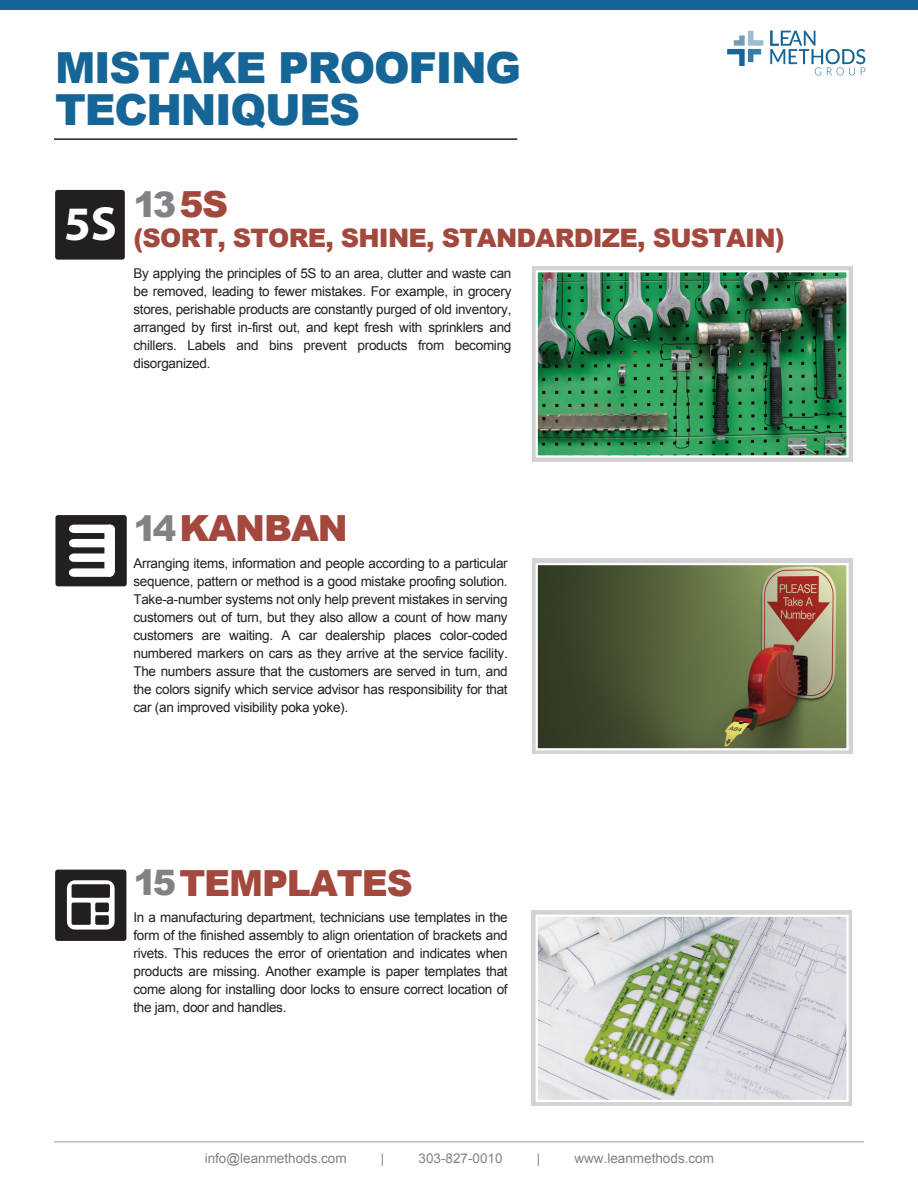
<style>
.page{position:relative;width:918px;height:1188px;background:#fff}
.page>*{position:absolute;margin:0;border:0;box-sizing:border-box;transform-origin:0 0}
.t1{font:700 48.15px "Myriad Pro";color:#fff}
.t2{font:900 42.9px/42px "Arial";letter-spacing:-.03em;color:#156597}
.t3{font:900 36px "Arial";letter-spacing:-.03em;color:#a3483d}
.t4{font:900 35.1px "Arial";color:#808285}
.t5{font:900 25.5px "Arial";letter-spacing:-.03em;color:#a3483d}
.t6{font:13.5px/18px "Arial";letter-spacing:-.02em;color:#231f20;text-align:justify}
.t7{font:13.5px "Arial";color:#808285}
.s1{font-size:36px;color:#a3483d}
.s2{font-size:35.1px;color:#808285}
</style>
<div class="page">
<div style="left:55px;top:870px;width:71px;height:71px;background:#231f20;border-radius:3px"></div>
<div style="left:67px;top:880px;width:48px;height:50px;background:#fff;border-radius:8px"></div>
<div style="left:72px;top:884px;width:38px;height:14px;background:#231f20;border-radius:2px"></div>
<div style="left:72px;top:903px;width:19px;height:22px;background:#231f20;border-radius:2px"></div>
<div style="left:95px;top:903px;width:14px;height:9px;background:#231f20;border-radius:2px"></div>
<div style="left:95px;top:915px;width:14px;height:10px;background:#231f20;border-radius:2px"></div>
<div style="left:55px;top:515px;width:72px;height:71px;background:#231f20;border-radius:3px"></div>
<svg style="left:69px;top:525px;width:46px;height:52px"></svg>
<div style="left:55px;top:190px;width:70px;height:70px;background:#231f20;border-radius:3px"></div>
<div style="left:532px;top:266px;width:320px;height:196px;background:#d1d2d4"></div>
<img style="left:539px;top:273px;width:307px;height:182px">
<div style="left:536px;top:270px;width:313px;height:188px;border:2px solid #fff"></div>
<div style="left:532px;top:911px;width:320px;height:195px;background:linear-gradient(to right,#d1d2d4,#d1d2d4)"></div>
<img style="left:539px;top:918px;width:307px;height:181px">
<div style="left:536px;top:915px;width:313px;height:187px;border:2px solid #fff"></div>
<div style="left:532px;top:558px;width:321px;height:195px;background:linear-gradient(to right,#d8d9da,#d8d9da)"></div>
<img style="left:539px;top:566px;width:307px;height:181px">
<div style="left:536px;top:563px;width:313px;height:187px;border:2px solid #fff"></div>
<hr style="left:54px;top:1142px;width:810px;height:1px;background:#989999">
<div style="left:0;top:0;width:918px;height:10px;background:#156597"></div>
<hr style="left:54px;top:138px;width:463px;height:2px;background:#231f20">
<svg style="left:770px;top:31px;width:95px;height:44px"></svg>
<svg style="left:727px;top:31px;width:36px;height:35px"></svg>
<h2 class="t2" style="left:55px;top:46px;width:468px">MISTAKE PROOFING<br>TECHNIQUES</h2>
<h1 class="t1" style="left:64px;top:192px;width:54px">5S</h1>
<h3 class="t4" style="left:133px;top:179px;width:96px">13<span class="s1">5S</span></h3>
<h3 class="t5" style="left:133px;top:220px;width:653px">(SORT, STORE, SHINE, STANDARDIZE, SUSTAIN)</h3>
<p class="t6" style="left:133px;top:264px;width:380px">By applying the principles of 5S to an area, clutter and waste can be removed, leading to fewer mistakes. For example, in grocery stores, perishable products are constantly purged of old inventory, arranged by first in-first out, and kept fresh with sprinklers and chillers. Labels and bins prevent products from becoming disorganized.</p>
<h3 class="t3" style="left:133px;top:502px;width:216px"><span class="s2">14</span>KANBAN</h3>
<p class="t6" style="left:133px;top:555px;width:376px">Arranging items, information and people according to a particular sequence, pattern or method is a good mistake proofing solution.<br>Take-a-number systems not only help prevent mistakes in serving customers out of turn, but they also allow a count of how many customers are waiting. A car dealership places color-coded numbered markers on cars as they arrive at the service facility.<br>The numbers assure that the customers are served in turn, and the colors signify which service advisor has responsibility for that car (an improved visibility poka yoke).</p>
<h3 class="t3" style="left:133px;top:857px;width:281px"><span class="s2">15</span>TEMPLATES</h3>
<p class="t6" style="left:133px;top:909px;width:376px">In a manufacturing department, technicians use templates in the form of the finished assembly to align orientation of brackets and rivets. This reduces the error of orientation and indicates when products are missing. Another example is paper templates that come along for installing door locks to ensure correct location of the jam, door and handles.</p>
<p class="t7" style="left:205px;top:1149px;width:144px">info@leanmethods.com</p>
<p class="t7" style="left:381px;top:1149px;width:5px">|</p>
<p class="t7" style="left:419px;top:1149px;width:86px">303-827-0010</p>
<p class="t7" style="left:537px;top:1149px;width:5px">|</p>
<p class="t7" style="left:574px;top:1149px;width:141px">www.leanmethods.com</p>
</div>
